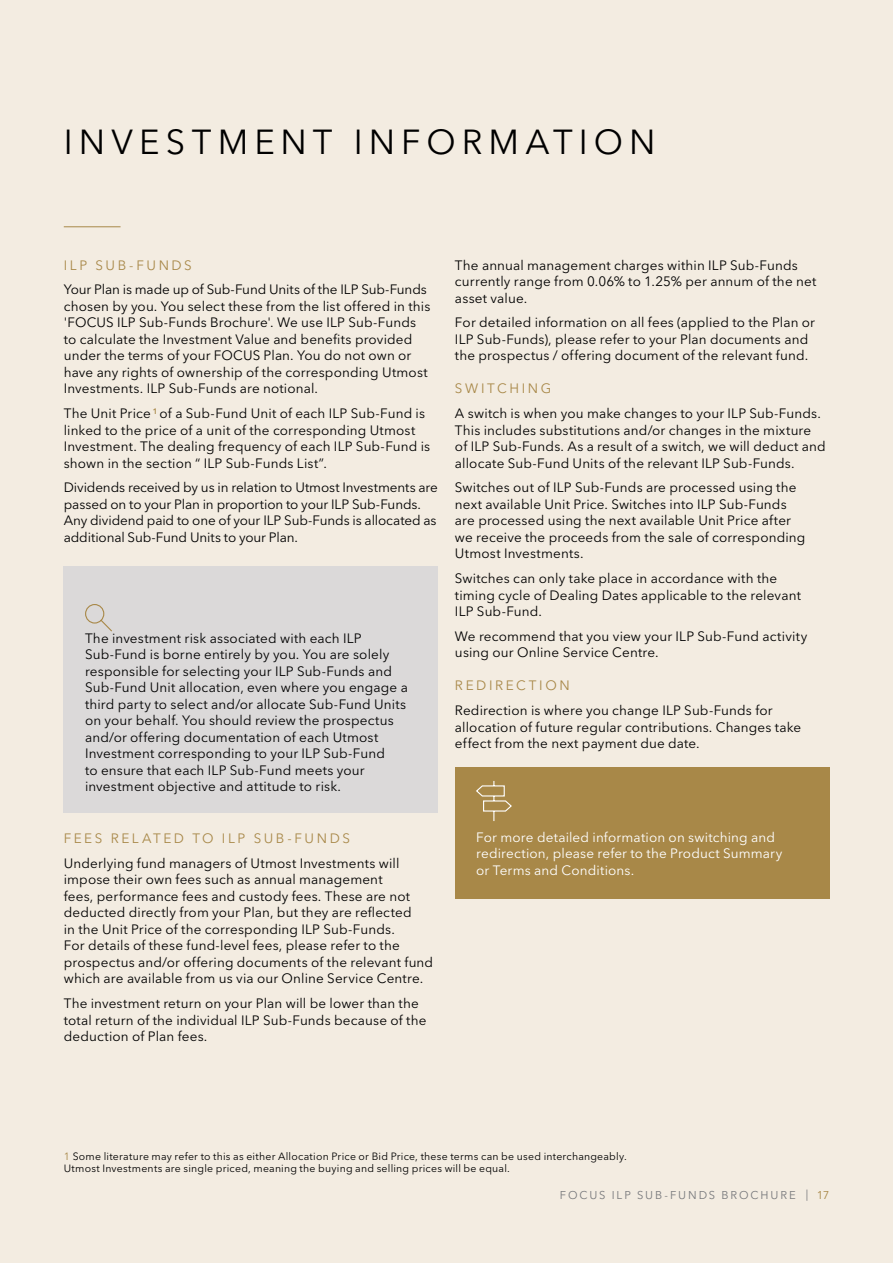
<style>
.page{position:relative;width:893px;height:1263px;background:#f3ece1}
.page>*{position:absolute;margin:0;border:0;box-sizing:border-box;transform-origin:0 0}
.t1{font:34.5px "Avenir Next LT Pro";letter-spacing:.175em;color:#000}
.t2{font:13.5px/16.5px "Avenir Next LT Pro";letter-spacing:.01em;color:#000}
.t3{font:13.5px/16.5px "Avenir Next LT Pro";letter-spacing:-.01em;color:#000}
.t4{font:13.5px/16.5px "Avenir Next LT Pro";letter-spacing:.01em;color:#fff}
.t5{font:13.5px "Avenir Next LT Pro";letter-spacing:.195em;color:#a88848}
.t6{font:11.25px "Avenir Next LT Pro";letter-spacing:.17em;color:#77787b}
.t7{font:10.5px/12px "Avenir Next LT Pro";letter-spacing:.02em;color:#000}
.s1{color:#a88848}
</style>
<div class="page">
<div style="left:64px;top:566px;width:374px;height:247px;background:#dbd9d9"></div>
<div style="left:455px;top:767px;width:374px;height:132px;background:#a88848"></div>
<svg style="left:476px;top:781px;width:36px;height:40px"></svg>
<hr style="left:64px;top:226px;width:57px;height:1px;background:#a88848">
<svg style="left:85px;top:604px;width:27px;height:28px"></svg>
<h1 class="t1" style="left:64px;top:121px;width:593px">INVESTMENT INFORMATION</h1>
<p class="t5" style="left:64px;top:257px;width:130px">ILP SUB-FUNDS</p>
<p class="t2" style="left:64px;top:281px;width:368px">Your Plan is made up of Sub-Fund Units of the ILP Sub-Funds chosen by you. You select these from the list offered in this 'FOCUS ILP Sub-Funds Brochure'. We use ILP Sub-Funds to calculate the Investment Value and benefits provided under the terms of your FOCUS Plan. You do not own or have any rights of ownership of the corresponding Utmost Investments. ILP Sub-Funds are notional.</p>
<p class="t2" style="left:64px;top:405px;width:368px">The Unit Price <sup>1</sup> of a Sub-Fund Unit of each ILP Sub-Fund is linked to the price of a unit of the corresponding Utmost Investment. The dealing frequency of each ILP Sub-Fund is shown in the section “ ILP Sub-Funds List”.</p>
<p class="t3" style="left:64px;top:479px;width:376px">Dividends received by us in relation to Utmost Investments are passed on to your Plan in proportion to your ILP Sub-Funds.<br>Any dividend paid to one of your ILP Sub-Funds is allocated as additional Sub-Fund Units to your Plan.</p>
<p class="t2" style="left:85px;top:630px;width:324px">The investment risk associated with each ILP Sub-Fund is borne entirely by you. You are solely responsible for selecting your ILP Sub-Funds and Sub-Fund Unit allocation, even where you engage a third party to select and/or allocate Sub-Fund Units on your behalf. You should review the prospectus and/or offering documentation of each Utmost Investment corresponding to your ILP Sub-Fund<br>to ensure that each ILP Sub-Fund meets your investment objective and attitude to risk.</p>
<p class="t5" style="left:64px;top:830px;width:288px">FEES RELATED TO ILP SUB-FUNDS</p>
<p class="t2" style="left:64px;top:855px;width:371px">Underlying fund managers of Utmost Investments will impose their own fees such as annual management<br>fees, performance fees and custody fees. These are not deducted directly from your Plan, but they are reflected<br>in the Unit Price of the corresponding ILP Sub-Funds.<br>For details of these fund-level fees, please refer to the prospectus and/or offering documents of the relevant fund which are available from us via our Online Service Centre.</p>
<p class="t2" style="left:64px;top:995px;width:364px">The investment return on your Plan will be lower than the total return of the individual ILP Sub-Funds because of the deduction of Plan fees.</p>
<p class="t2" style="left:455px;top:257px;width:363px">The annual management charges within ILP Sub-Funds currently range from 0.06% to 1.25% per annum of the net asset value.</p>
<p class="t2" style="left:455px;top:314px;width:362px">For detailed information on all fees (applied to the Plan or<br>ILP Sub-Funds), please refer to your Plan documents and the prospectus / offering document of the relevant fund.</p>
<p class="t5" style="left:455px;top:381px;width:98px">SWITCHING</p>
<p class="t2" style="left:455px;top:405px;width:372px">A switch is when you make changes to your ILP Sub-Funds.<br>This includes substitutions and/or changes in the mixture of ILP Sub-Funds. As a result of a switch, we will deduct and allocate Sub-Fund Units of the relevant ILP Sub-Funds.</p>
<p class="t2" style="left:455px;top:479px;width:352px">Switches out of ILP Sub-Funds are processed using the next available Unit Price. Switches into ILP Sub-Funds are processed using the next available Unit Price after we receive the proceeds from the sale of corresponding Utmost Investments.</p>
<p class="t2" style="left:455px;top:570px;width:347px">Switches can only take place in accordance with the timing cycle of Dealing Dates applicable to the relevant<br>ILP Sub-Fund.</p>
<p class="t2" style="left:455px;top:628px;width:354px">We recommend that you view your ILP Sub-Fund activity using our Online Service Centre.</p>
<p class="t5" style="left:455px;top:677px;width:116px">REDIRECTION</p>
<p class="t2" style="left:455px;top:702px;width:348px">Redirection is where you change ILP Sub-Funds for allocation of future regular contributions. Changes take effect from the next payment due date.</p>
<p class="t4" style="left:476px;top:828px;width:308px">For more detailed information on switching and redirection, please refer to the Product Summary or Terms and Conditions.</p>
<p class="t7" style="left:64px;top:1150px;width:564px"><span class="s1">1</span> Some literature may refer to this as either Allocation Price or Bid Price, these terms can be used interchangeably.<br>Utmost Investments are single priced, meaning the buying and selling prices will be equal.</p>
<p class="t6" style="left:560px;top:1188px;width:271px">FOCUS ILP SUB-FUNDS BROCHURE | <span class="s1">17</span></p>
</div>
